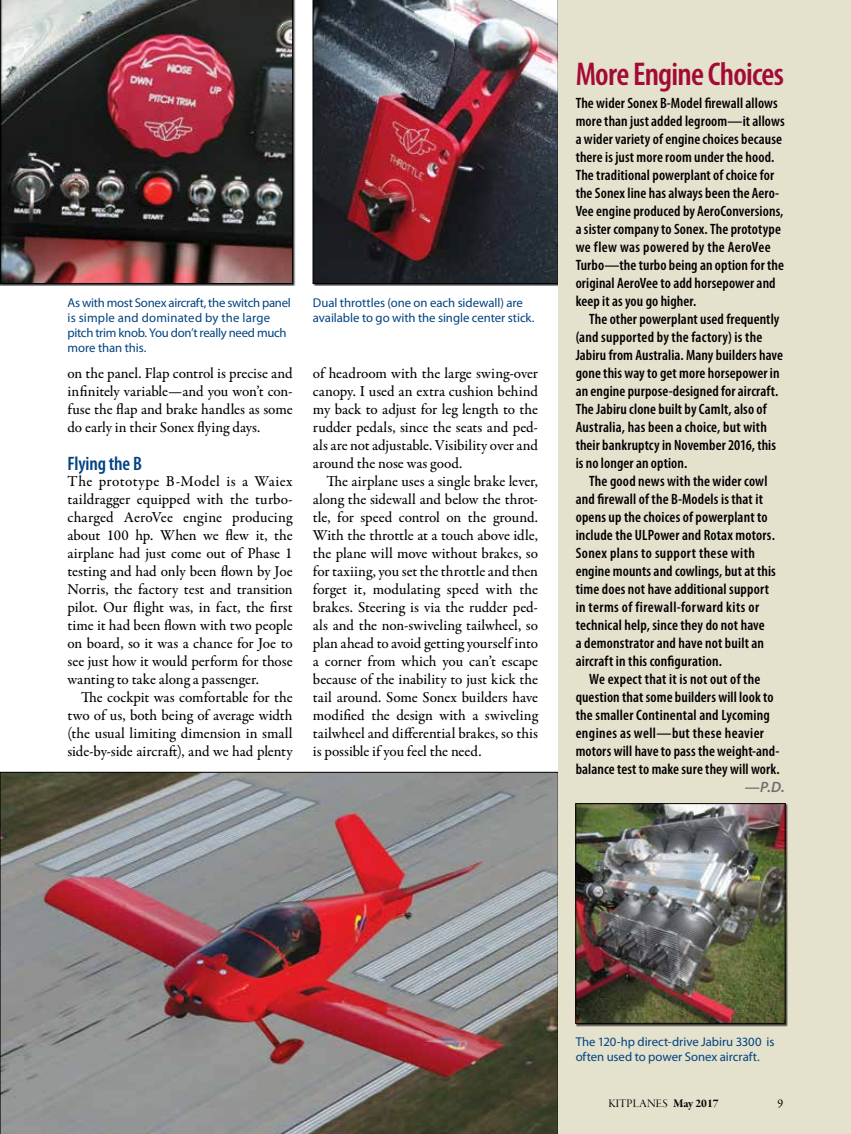
<style>
.page{position:relative;width:851px;height:1134px;background:#fff}
.page>*{position:absolute;margin:0;border:0;box-sizing:border-box;transform-origin:0 0}
.t1{font:600 condensed 33px "Myriad Pro";letter-spacing:-.025em;color:#a30b35}
.t2{font:600 condensed 19.5px "Myriad Pro";letter-spacing:-.01em;color:#004280}
.t3{font:500 15.3px/18px "Garamond Premr Pro";letter-spacing:-.005em;color:#000;text-align:justify}
.t4{font:600 condensed 15px/18px "Myriad Pro";letter-spacing:.01em;color:#000}
.t5{font:italic 600 15px "Myriad Pro";color:#6d6e71}
.t6{font:12.75px/15px "Myriad Pro";letter-spacing:-.005em;color:#004280}
.t7{font:12px "Garamond Premr Pro Disp";letter-spacing:.02em;color:#000}
.t8{font:12px "Garamond Premr Pro";color:#000}
.s1{font-family:"Garamond Premr Pro Bd Subh"}
</style>
<div class="page">
<img style="left:0;top:772px;width:558px;height:362px">
<img style="left:313px;top:0;width:245px;height:284px">
<img style="left:3px;top:0;width:289px;height:284px">
<div style="left:558px;top:0;width:292px;height:1134px;background:#e4e1cd"></div>
<div style="left:576px;top:804px;width:211px;height:222px;background:#000;opacity:.75"></div>
<img style="left:577px;top:806px;width:206px;height:215px">
<div style="left:575px;top:804px;width:210px;height:219px;border:1px solid #000"></div>
<hr style="left:0;top:0;width:3px;height:286px;background:#000;opacity:.75">
<svg style="left:0;top:0;width:1px;height:284px"></svg>
<p class="t6" style="left:68px;top:295px;width:225px">As with most Sonex aircraft, the switch panel is simple and dominated by the large pitch trim knob. You don’t really need much more than this.</p>
<p class="t3" style="left:68px;top:365px;width:227px">on the panel. Flap control is precise and infinitely variable—and you won’t con&shy;fuse the flap and brake handles as some do early in their Sonex flying days.</p>
<p class="t2" style="left:68px;top:451px;width:76px">Flying the B</p>
<p class="t3" style="left:68px;top:473px;width:227px">The prototype B-Model is a Waiex taildragger equipped with the turbo&shy;charged AeroVee engine producing about 100 hp. When we flew it, the airplane had just come out of Phase 1 testing and had only been flown by Joe Norris, the factory test and transition pilot. Our flight was, in fact, the first time it had been flown with two people on board, so it was a chance for Joe to see just how it would perform for those wanting to take along a passenger.</p>
<p class="t3" style="left:68px;top:688px;width:227px;text-indent:14px">The cockpit was comfortable for the two of us, both being of average width (the usual limiting dimension in small side-by-side aircraft), and we had plenty</p>
<p class="t6" style="left:313px;top:295px;width:223px">Dual throttles (one on each sidewall) are available to go with the single center stick.</p>
<p class="t3" style="left:313px;top:365px;width:227px">of headroom with the large swing-over canopy. I used an extra cushion behind my back to adjust for leg length to the rudder pedals, since the seats and ped&shy;als are not adjustable. Visibility over and around the nose was good.</p>
<p class="t3" style="left:313px;top:473px;width:227px;text-indent:14px">The airplane uses a single brake lever, along the sidewall and below the throt&shy;tle, for speed control on the ground.<br>With the throttle at a touch above idle, the plane will move without brakes, so for taxiing, you set the throttle and then forget it, modulating speed with the brakes. Steering is via the rudder ped&shy;als and the non-swiveling tailwheel, so plan ahead to avoid getting yourself into a corner from which you can’t escape because of the inability to just kick the tail around. Some Sonex builders have modified the design with a swiveling tailwheel and differential brakes, so this is possible if you feel the need.</p>
<h1 class="t1" style="left:575px;top:53px;width:210px">More Engine Choices</h1>
<p class="t4" style="left:575px;top:94px;width:210px">The wider Sonex B-Model firewall allows more than just added legroom—it allows a wider variety of engine choices because there is just more room under the hood.<br>The traditional powerplant of choice for the Sonex line has always been the Aero-Vee engine produced by AeroConversions, a sister company to Sonex. The prototype we flew was powered by the AeroVee Turbo—the turbo being an option for the original AeroVee to add horsepower and keep it as you go higher.</p>
<p class="t4" style="left:575px;top:310px;width:209px;text-indent:14px">The other powerplant used frequently (and supported by the factory) is the Jabiru from Australia. Many builders have gone this way to get more horsepower in an engine purpose-designed for aircraft.<br>The Jabiru clone built by CamIt, also of Australia, has been a choice, but with their bankruptcy in November 2016, this is no longer an option.</p>
<p class="t4" style="left:575px;top:472px;width:202px;text-indent:14px">The good news with the wider cowl and firewall of the B-Models is that it opens up the choices of powerplant to include the ULPower and Rotax motors.<br>Sonex plans to support these with engine mounts and cowlings, but at this time does not have additional support in terms of firewall-forward kits or technical help, since they do not have<br>a demonstrator and have not built an aircraft in this configuration.</p>
<p class="t4" style="left:575px;top:670px;width:205px;text-indent:14px">We expect that it is not out of the question that some builders will look to the smaller Continental and Lycoming engines as well—but these heavier motors will have to pass the weight-and&shy;balance test to make sure they will work.</p>
<p class="t5" style="left:744px;top:777px;width:41px">—P.D.</p>
<p class="t6" style="left:575px;top:1034px;width:200px">The 120-hp direct-drive Jabiru 3300 is often used to power Sonex aircraft.</p>
<p class="t7" style="left:608px;top:1097px;width:112px">KITPLANES <span class="s1">May 2017</span></p>
<p class="t8" style="left:777px;top:1096px;width:7px">9</p>
</div>
